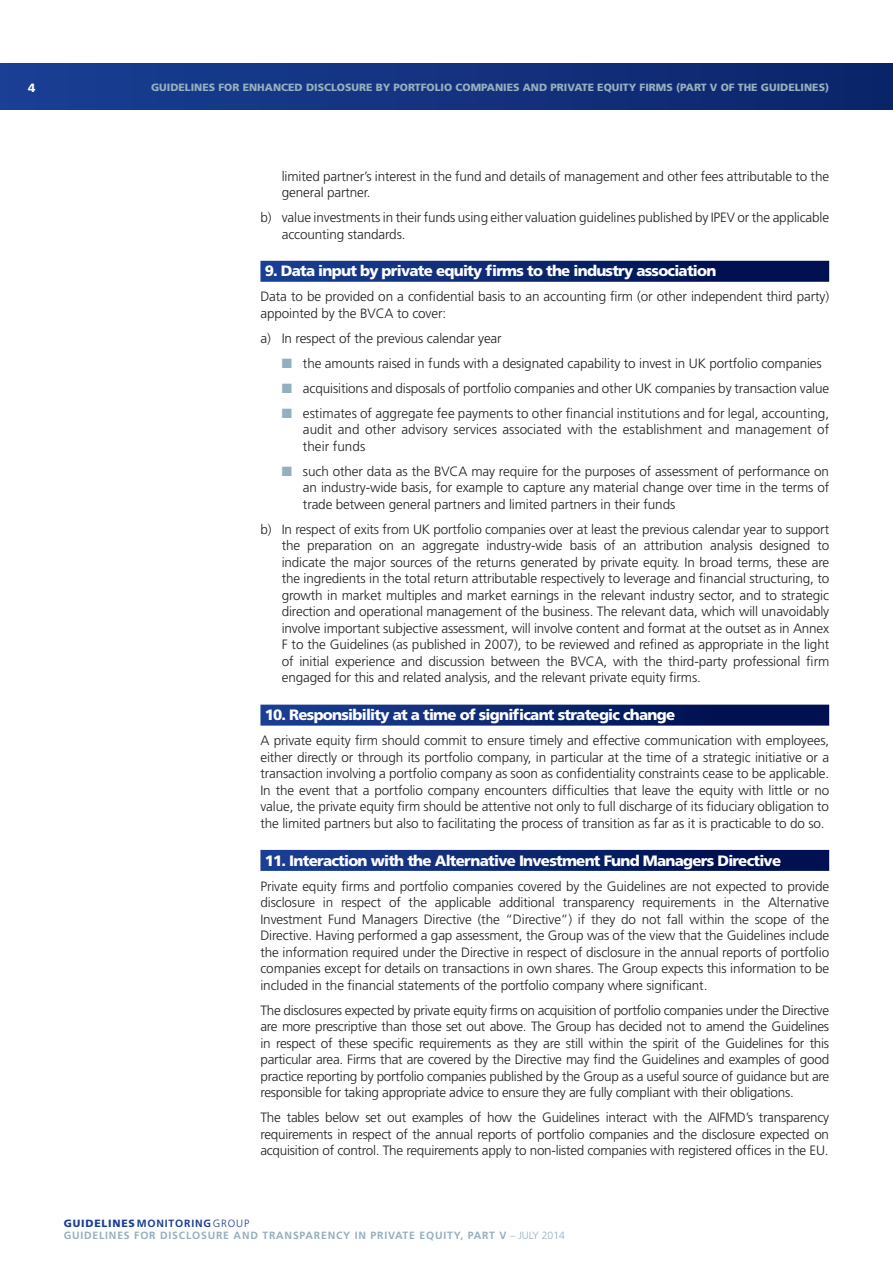
<style>
.page{position:relative;width:893px;height:1263px;background:#fff}
.page>*{position:absolute;margin:0;border:0;box-sizing:border-box;transform-origin:0 0}
.t1{font:900 15px "Frutiger";letter-spacing:-.05em;color:#fff}
.t2{font:300 13.5px/16.5px "Frutiger";letter-spacing:-.01em;color:#231f20;text-align:justify}
.t3{font:900 12px "Frutiger";color:#fff}
.t4{font:900 10.5px "Frutiger";color:#94afbd}
.t5{font:700 10.5px/12px "Frutiger";letter-spacing:.075em;color:#94afbd}
.s1{color:#94afbd}
.s2{font-weight:900;color:#1b3f94}
.s3{color:#1b3f94}
.s4{font-weight:300;color:#1b3f94}
.s5{font-weight:300}
</style>
<div class="page">
<div style="left:0;top:64px;width:893px;height:45px;background:linear-gradient(to right,#1a3f94,#0d256a)"></div>
<div style="left:260px;top:261px;width:569px;height:21px;background:linear-gradient(to right,#1b4093,#000a46)"></div>
<div style="left:260px;top:705px;width:569px;height:21px;background:linear-gradient(to right,#1b4093,#000a46)"></div>
<div style="left:260px;top:850px;width:569px;height:21px;background:linear-gradient(to right,#1b4093,#000a46)"></div>
<p class="t3" style="left:28px;top:80px;width:9px">4</p>
<p class="t4" style="left:151px;top:81px;width:680px">GUIDELINES FOR ENHANCED DISCLOSURE BY PORTFOLIO COMPANIES AND PRIVATE EQUITY FIRMS (PART V OF THE GUIDELINES)</p>
<p class="t2" style="left:282px;top:168px;width:549px">limited partner’s interest in the fund and details of management and other fees attributable to the general partner.</p>
<p class="t2" style="left:282px;top:209px;width:549px;text-indent:-21px">b) value investments in their funds using either valuation guidelines published by IPEV or the applicable accounting standards.</p>
<p class="t1" style="left:265px;top:262px;width:453px">9. Data input by private equity firms to the industry association</p>
<p class="t2" style="left:260px;top:288px;width:570px">Data to be provided on a confidential basis to an accounting firm (or other independent third party) appointed by the BVCA to cover:</p>
<p class="t2" style="left:260px;top:330px;width:243px">a) In respect of the previous calendar year</p>
<p class="t2" style="left:282px;top:355px;width:542px"><span class="s1">■</span> the amounts raised in funds with a designated capability to invest in UK portfolio companies</p>
<p class="t2" style="left:282px;top:380px;width:549px"><span class="s1">■</span> acquisitions and disposals of portfolio companies and other UK companies by transaction value</p>
<p class="t2" style="left:303px;top:405px;width:528px;text-indent:-21px"><span class="s1">■</span> estimates of aggregate fee payments to other financial institutions and for legal, accounting, audit and other advisory services associated with the establishment and management of their funds</p>
<p class="t2" style="left:303px;top:463px;width:528px;text-indent:-21px"><span class="s1">■</span> such other data as the BVCA may require for the purposes of assessment of performance on an industry-wide basis, for example to capture any material change over time in the terms of trade between general partners and limited partners in their funds</p>
<p class="t2" style="left:282px;top:521px;width:549px;text-indent:-21px">b) In respect of exits from UK portfolio companies over at least the previous calendar year to support the preparation on an aggregate industry-wide basis of an attribution analysis designed to indicate the major sources of the returns generated by private equity. In broad terms, these are the ingredients in the total return attributable respectively to leverage and financial structuring, to growth in market multiples and market earnings in the relevant industry sector, and to strategic direction and operational management of the business. The relevant data, which will unavoidably involve important subjective assessment, will involve content and format at the outset as in Annex F to the Guidelines (as published in 2007), to be reviewed and refined as appropriate in the light of initial experience and discussion between the BVCA, with the third-party professional firm engaged for this and related analysis, and the relevant private equity firms.</p>
<p class="t1" style="left:265px;top:706px;width:412px">10. Responsibility at a time of significant strategic change</p>
<p class="t2" style="left:260px;top:732px;width:570px">A private equity firm should commit to ensure timely and effective communication with employees, either directly or through its portfolio company, in particular at the time of a strategic initiative or a transaction involving a portfolio company as soon as confidentiality constraints cease to be applicable.<br>In the event that a portfolio company encounters difficulties that leave the equity with little or no value, the private equity firm should be attentive not only to full discharge of its fiduciary obligation to the limited partners but also to facilitating the process of transition as far as it is practicable to do so.</p>
<p class="t1" style="left:265px;top:851px;width:518px">11. Interaction with the Alternative Investment Fund Managers Directive</p>
<p class="t2" style="left:260px;top:878px;width:570px">Private equity firms and portfolio companies covered by the Guidelines are not expected to provide disclosure in respect of the applicable additional transparency requirements in the Alternative Investment Fund Managers Directive (the “Directive”) if they do not fall within the scope of the Directive. Having performed a gap assessment, the Group was of the view that the Guidelines include the information required under the Directive in respect of disclosure in the annual reports of portfolio companies except for details on transactions in own shares. The Group expects this information to be included in the financial statements of the portfolio company where significant.</p>
<p class="t2" style="left:260px;top:1002px;width:570px">The disclosures expected by private equity firms on acquisition of portfolio companies under the Directive are more prescriptive than those set out above. The Group has decided not to amend the Guidelines in respect of these specific requirements as they are still within the spirit of the Guidelines for this particular area. Firms that are covered by the Directive may find the Guidelines and examples of good practice reporting by portfolio companies published by the Group as a useful source of guidance but are responsible for taking appropriate advice to ensure they are fully compliant with their obligations.</p>
<p class="t2" style="left:260px;top:1109px;width:570px">The tables below set out examples of how the Guidelines interact with the AIFMD’s transparency requirements in respect of the annual reports of portfolio companies and the disclosure expected on acquisition of control. The requirements apply to non-listed companies with registered offices in the EU.</p>
<p class="t5" style="left:64px;top:1217px;width:503px"><span class="s2">GUIDELINES</span><span class="s3">MONITORING</span><span class="s4">GROUP<br></span>GUIDELINES FOR DISCLOSURE AND TRANSPARENCY IN PRIVATE EQUITY, PART V <span class="s5">– JULY 2014</span></p>
</div>
